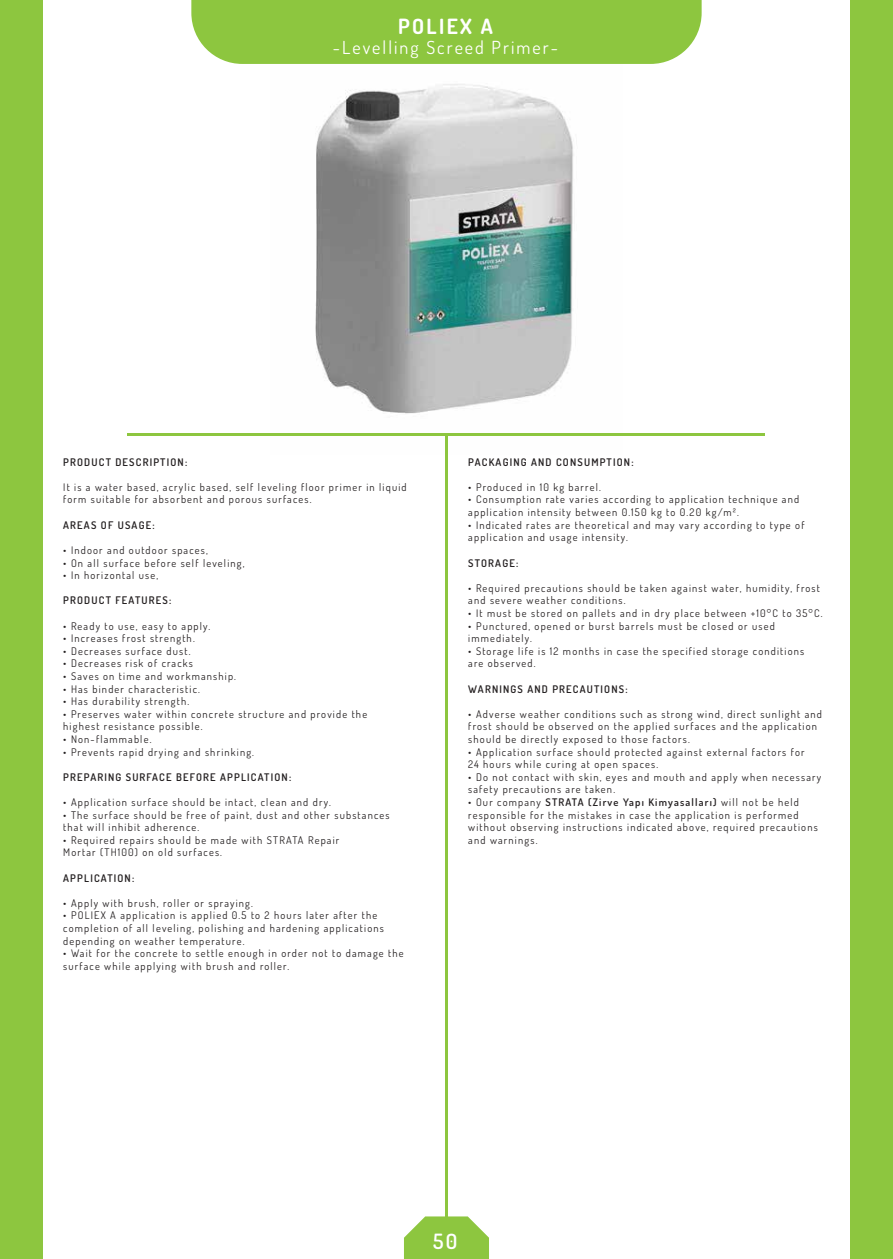
<style>
.page{position:relative;width:893px;height:1259px;background:#fff}
.page>*{position:absolute;margin:0;border:0;box-sizing:border-box;transform-origin:0 0}
.t1{font:700 21px "Dosis";letter-spacing:.115em;color:#fff}
.t2{font:600 21px "Dosis";color:#fff}
.t3{font:18px "Dosis";letter-spacing:.115em;color:#fff}
.t4{font:10.5px/12.6px "Dosis";letter-spacing:.115em;color:#231f20}
.t5{font:600 10.5px "Dosis";letter-spacing:.115em;color:#231f20}
.s1{font-weight:600}
</style>
<div class="page">
<img style="left:271px;top:84px;width:351px;height:352px">
<hr style="left:128px;top:433px;width:637px;height:2px;background:#8dc63f">
<hr style="left:445px;top:434px;width:3px;height:786px;background:#8dc63f">
<div style="left:850px;top:0;width:43px;height:1259px;background:#8dc63f"></div>
<div style="left:0;top:0;width:43px;height:1259px;background:#8dc63f"></div>
<div style="left:191px;top:0;width:511px;height:64px;background:#8dc63f"></div>
<svg style="left:404px;top:1216px;width:85px;height:43px;background:#9ccd58"></svg>
<h1 class="t1" style="left:398px;top:12px;width:96px">POLIEX A</h1>
<h2 class="t3" style="left:333px;top:35px;width:227px">-Levelling Screed Primer-</h2>
<p class="t5" style="left:63px;top:454px;width:126px">PRODUCT DESCRIPTION:</p>
<p class="t4" style="left:63px;top:480px;width:345px">It is a water based, acrylic based, self leveling floor primer in liquid form suitable for absorbent and porous surfaces.</p>
<p class="t5" style="left:63px;top:517px;width:93px">AREAS OF USAGE:</p>
<p class="t4" style="left:63px;top:543px;width:146px">• Indoor and outdoor spaces,</p>
<p class="t4" style="left:63px;top:556px;width:183px">• On all surface before self leveling,</p>
<p class="t4" style="left:63px;top:568px;width:97px">• In horizontal use,</p>
<p class="t5" style="left:63px;top:593px;width:110px">PRODUCT FEATURES:</p>
<p class="t4" style="left:63px;top:619px;width:149px">• Ready to use, easy to apply.</p>
<p class="t4" style="left:63px;top:631px;width:133px">• Increases frost strength.</p>
<p class="t4" style="left:63px;top:644px;width:129px">• Decreases surface dust.</p>
<p class="t4" style="left:63px;top:657px;width:131px">• Decreases risk of cracks</p>
<p class="t4" style="left:63px;top:669px;width:174px">• Saves on time and workmanship.</p>
<p class="t4" style="left:63px;top:682px;width:138px">• Has binder characteristic.</p>
<p class="t4" style="left:63px;top:694px;width:128px">• Has durability strength.</p>
<p class="t4" style="left:63px;top:707px;width:305px">• Preserves water within concrete structure and provide the highest resistance possible.</p>
<p class="t4" style="left:63px;top:732px;width:90px">• Non-flammable.</p>
<p class="t4" style="left:63px;top:745px;width:192px">• Prevents rapid drying and shrinking.</p>
<p class="t5" style="left:63px;top:769px;width:229px">PREPARING SURFACE BEFORE APPLICATION:</p>
<p class="t4" style="left:63px;top:795px;width:269px">• Application surface should be intact, clean and dry.</p>
<p class="t4" style="left:63px;top:808px;width:328px">• The surface should be free of paint, dust and other substances that will inhibit adherence.</p>
<p class="t4" style="left:63px;top:833px;width:278px">• Required repairs should be made with STRATA Repair<br>Mortar (TH100) on old surfaces.</p>
<p class="t5" style="left:63px;top:870px;width:73px">APPLICATION:</p>
<p class="t4" style="left:63px;top:896px;width:191px">• Apply with brush, roller or spraying.</p>
<p class="t4" style="left:63px;top:909px;width:322px">• POLIEX A application is applied 0.5 to 2 hours later after the completion of all leveling, polishing and hardening applications depending on weather temperature.</p>
<p class="t4" style="left:63px;top:946px;width:342px">• Wait for the concrete to settle enough in order not to damage the surface while applying with brush and roller.</p>
<p class="t5" style="left:468px;top:454px;width:167px">PACKAGING AND CONSUMPTION:</p>
<p class="t4" style="left:468px;top:480px;width:134px">• Produced in 10 kg barrel.</p>
<p class="t4" style="left:468px;top:493px;width:332px">• Consumption rate varies according to application technique and application intensity between 0.150 kg to 0.20 kg/m².</p>
<p class="t4" style="left:468px;top:518px;width:338px">• Indicated rates are theoretical and may vary according to type of application and usage intensity.</p>
<p class="t5" style="left:468px;top:555px;width:51px">STORAGE:</p>
<p class="t4" style="left:468px;top:581px;width:353px">• Required precautions should be taken against water, humidity, frost and severe weather conditions.</p>
<p class="t4" style="left:468px;top:606px;width:356px">• It must be stored on pallets and in dry place between +10°C to 35°C.</p>
<p class="t4" style="left:468px;top:619px;width:308px">• Punctured, opened or burst barrels must be closed or used immediately.</p>
<p class="t4" style="left:468px;top:644px;width:337px">• Storage life is 12 months in case the specified storage conditions are observed.</p>
<p class="t5" style="left:468px;top:681px;width:161px">WARNINGS AND PRECAUTIONS:</p>
<p class="t4" style="left:468px;top:707px;width:355px">• Adverse weather conditions such as strong wind, direct sunlight and frost should be observed on the applied surfaces and the application should be directly exposed to those factors.</p>
<p class="t4" style="left:468px;top:745px;width:338px">• Application surface should protected against external factors for<br>24 hours while curing at open spaces.</p>
<p class="t4" style="left:468px;top:770px;width:355px">• Do not contact with skin, eyes and mouth and apply when necessary safety precautions are taken.</p>
<p class="t4" style="left:468px;top:795px;width:351px">• Our company <span class="s1">STRATA (Zirve Yapı Kimyasalları)</span> will not be held responsible for the mistakes in case the application is performed without observing instructions indicated above, required precautions and warnings.</p>
<h1 class="t2" style="left:433px;top:1226px;width:26px">50</h1>
</div>
